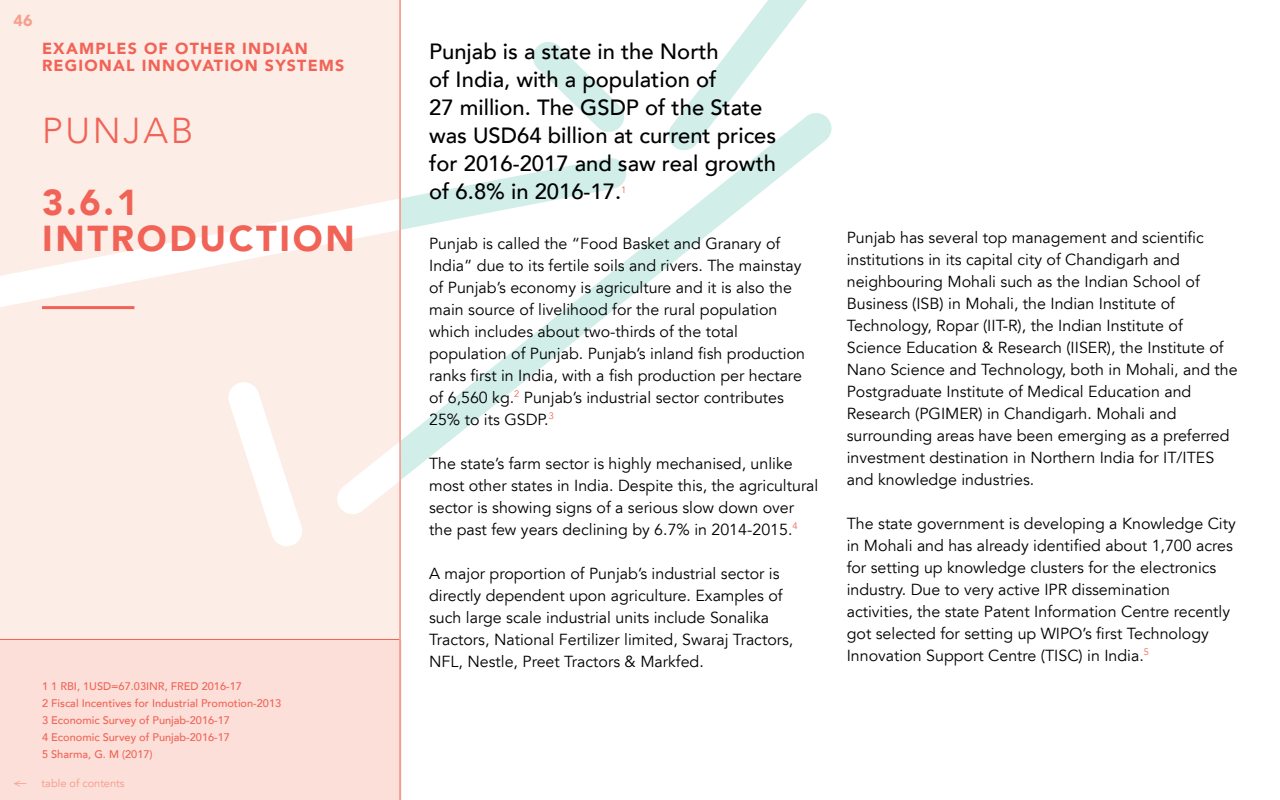
<style>
.page{position:relative;width:1280px;height:800px;background:#fff}
.page>*{position:absolute;margin:0;border:0;box-sizing:border-box;transform-origin:0 0}
.t1{font:900 36px "Avenir LT";letter-spacing:.075em;color:#f16356}
.t2{font:300 36px/72px "Avenir LT";letter-spacing:.075em;color:#f16356}
.t3{font:500 22px "Avenir LT";color:#000}
.t4{font:16px/22px "Avenir LT";color:#000}
.t5{font:900 16px/17px "Avenir LT";letter-spacing:.075em;color:#f16356}
.t6{font:900 16px "Avenir LT";color:#f69f8c}
.t7{font:500 11px "Avenir LT";color:#f16356}
.t8{font:11px "Avenir LT";color:#f69f8c}
.t9{font:9.3px "Avenir LT";color:#f16356}
.s1{font-weight:900}
</style>
<div class="page">
<svg style="left:533px;top:42px;width:90px;height:69px"></svg>
<svg style="left:401px;top:111px;width:410px;height:369px"></svg>
<svg style="left:667px;top:0;width:165px;height:152px"></svg>
<div style="left:0;top:0;width:401px;height:800px;background:#fdede7"></div>
<svg style="left:228px;top:382px;width:74px;height:164px"></svg>
<svg style="left:0;top:199px;width:400px;height:112px"></svg>
<svg style="left:337px;top:441px;width:63px;height:75px"></svg>
<hr style="left:400px;top:0;width:1px;height:800px;background:#f16356">
<hr style="left:42px;top:306px;width:92px;height:3px;background:#f16356">
<div style="left:0;top:640px;width:402px;height:160px;background:#fbdfd8"></div>
<hr style="left:0;top:639px;width:399px;height:1px;background:#f16356">
<p class="t6" style="left:14px;top:11px;width:20px">46</p>
<p class="t5" style="left:42px;top:40px;width:304px">EXAMPLES OF OTHER INDIAN<br>REGIONAL INNOVATION SYSTEMS</p>
<p class="t2" style="left:42px;top:95px;width:153px">PUNJAB<br><span class="s1">3.6.1</span></p>
<p class="t1" style="left:42px;top:217px;width:314px">INTRODUCTION</p>
<p class="t7" style="left:42px;top:680px;width:201px">1 1 RBI, 1USD=67.03INR, FRED 2016-17</p>
<p class="t7" style="left:42px;top:697px;width:241px">2 Fiscal Incentives for Industrial Promotion-2013</p>
<p class="t7" style="left:42px;top:714px;width:189px">3 Economic Survey of Punjab-2016-17</p>
<p class="t7" style="left:42px;top:731px;width:189px">4 Economic Survey of Punjab-2016-17</p>
<p class="t7" style="left:42px;top:748px;width:112px">5 Sharma, G. M (2017)</p>
<p class="t8" style="left:14px;top:777px;width:14px">&lt;—</p>
<p class="t8" style="left:42px;top:777px;width:84px">table of contents</p>
<p class="t3" style="left:429px;top:38px;width:291px">Punjab is a state in the North</p>
<p class="t3" style="left:429px;top:66px;width:289px">of India, with a population of</p>
<p class="t3" style="left:429px;top:94px;width:335px">27 million. The GSDP of the State</p>
<p class="t3" style="left:429px;top:122px;width:349px">was USD64 billion at current prices</p>
<p class="t3" style="left:429px;top:150px;width:348px">for 2016-2017 and saw real growth</p>
<p class="t3" style="left:429px;top:178px;width:194px">of 6.8% in 2016-17.</p>
<p class="t9" style="left:621px;top:185px;width:7px">1</p>
<p class="t4" style="left:429px;top:233px;width:378px">Punjab is called the “Food Basket and Granary of India” due to its fertile soils and rivers. The mainstay of Punjab’s economy is agriculture and it is also the main source of livelihood for the rural population which includes about two-thirds of the total population of Punjab. Punjab’s inland fish production ranks first in India, with a fish production per hectare of 6,560 kg.<sup>2</sup> Punjab’s industrial sector contributes 25% to its GSDP.<sup>3</sup></p>
<p class="t4" style="left:429px;top:453px;width:391px">The state’s farm sector is highly mechanised, unlike most other states in India. Despite this, the agricultural sector is showing signs of a serious slow down over the past few years declining by 6.7% in 2014-2015.<sup>4</sup></p>
<p class="t4" style="left:429px;top:563px;width:366px">A major proportion of Punjab’s industrial sector is directly dependent upon agriculture. Examples of such large scale industrial units include Sonalika Tractors, National Fertilizer limited, Swaraj Tractors, NFL, Nestle, Preet Tractors &amp; Markfed.</p>
<p class="t4" style="left:847px;top:227px;width:392px">Punjab has several top management and scientific institutions in its capital city of Chandigarh and neighbouring Mohali such as the Indian School of Business (ISB) in Mohali, the Indian Institute of Technology, Ropar (IIT-R), the Indian Institute of Science Education &amp; Research (IISER), the Institute of Nano Science and Technology, both in Mohali, and the Postgraduate Institute of Medical Education and Research (PGIMER) in Chandigarh. Mohali and surrounding areas have been emerging as a preferred investment destination in Northern India for IT/ITES and knowledge industries.</p>
<p class="t4" style="left:847px;top:513px;width:391px">The state government is developing a Knowledge City in Mohali and has already identified about 1,700 acres for setting up knowledge clusters for the electronics industry. Due to very active IPR dissemination activities, the state Patent Information Centre recently got selected for setting up WIPO’s first Technology Innovation Support Centre (TISC) in India.<sup>5</sup></p>
</div>
